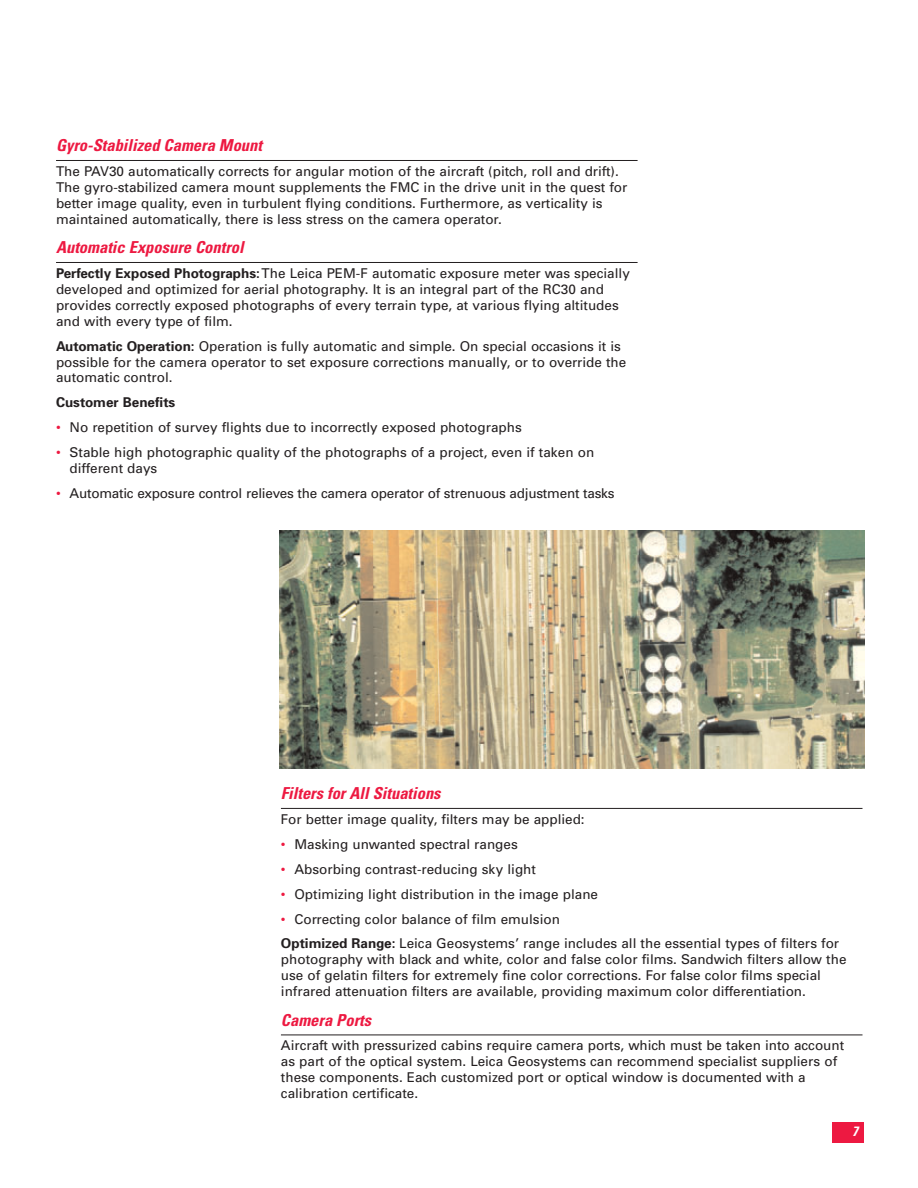
<style>
.page{position:relative;width:918px;height:1188px;background:#fff}
.page>*{position:absolute;margin:0;border:0;box-sizing:border-box;transform-origin:0 0}
.t1{font:italic 700 condensed 16.5px "Univers";color:#ed1941}
.t2{font:13.5px/15.9px "Univers";color:#231f20}
.t3{font:700 13.5px "Univers";color:#231f20}
.t4{font:italic 700 condensed 13.5px "Univers";color:#fff}
.s1{font-weight:700}
.s2{color:#ed1941}
</style>
<div class="page">
<div style="left:833px;top:1123px;width:31px;height:20px;background:#ed1941"></div>
<hr style="left:56px;top:160px;width:582px;height:1px;background:#231f20">
<hr style="left:56px;top:262px;width:582px;height:1px;background:#231f20">
<hr style="left:281px;top:808px;width:581px;height:1px;background:#231f20">
<hr style="left:281px;top:1035px;width:581px;height:1px;background:#231f20">
<img style="left:280px;top:531px;width:584px;height:237px">
<p class="t1" style="left:56px;top:139px;width:208px">Gyro-Stabilized Camera Mount</p>
<p class="t2" style="left:56px;top:165px;width:573px">The PAV30 automatically corrects for angular motion of the aircraft (pitch, roll and drift).<br>The gyro-stabilized camera mount supplements the FMC in the drive unit in the quest for better image quality, even in turbulent flying conditions. Furthermore, as verticality is maintained automatically, there is less stress on the camera operator.</p>
<p class="t1" style="left:56px;top:241px;width:189px">Automatic Exposure Control</p>
<p class="t2" style="left:56px;top:267px;width:575px"><span class="s1">Perfectly Exposed Photographs:</span>The Leica PEM-F automatic exposure meter was specially developed and optimized for aerial photography. It is an integral part of the RC30 and provides correctly exposed photographs of every terrain type, at various flying altitudes and with every type of film.</p>
<p class="t2" style="left:56px;top:339px;width:572px"><span class="s1">Automatic Operation:</span> Operation is fully automatic and simple. On special occasions it is possible for the camera operator to set exposure corrections manually, or to override the automatic control.</p>
<p class="t3" style="left:56px;top:398px;width:121px">Customer Benefits</p>
<p class="t2" style="left:56px;top:421px;width:467px"><span class="s2">•</span> No repetition of survey flights due to incorrectly exposed photographs</p>
<p class="t2" style="left:70px;top:446px;width:526px;text-indent:-14px"><span class="s2">•</span> Stable high photographic quality of the photographs of a project, even if taken on different days</p>
<p class="t2" style="left:56px;top:486px;width:560px"><span class="s2">•</span> Automatic exposure control relieves the camera operator of strenuous adjustment tasks</p>
<p class="t1" style="left:281px;top:787px;width:161px">Filters for All Situations</p>
<p class="t2" style="left:281px;top:812px;width:305px">For better image quality, filters may be applied:</p>
<p class="t2" style="left:281px;top:837px;width:238px"><span class="s2">•</span> Masking unwanted spectral ranges</p>
<p class="t2" style="left:281px;top:862px;width:257px"><span class="s2">•</span> Absorbing contrast-reducing sky light</p>
<p class="t2" style="left:281px;top:887px;width:319px"><span class="s2">•</span> Optimizing light distribution in the image plane</p>
<p class="t2" style="left:281px;top:908px;width:560px;line-height:24.9px"><span class="s2">•</span> Correcting color balance of film emulsion<br><span class="s1">Optimized Range:</span> Leica Geosystems’ range includes all the essential types of filters for</p>
<p class="t2" style="left:281px;top:953px;width:567px">photography with black and white, color and false color films. Sandwich filters allow the use of gelatin filters for extremely fine color corrections. For false color films special infrared attenuation filters are available, providing maximum color differentiation.</p>
<p class="t1" style="left:281px;top:1014px;width:92px">Camera Ports</p>
<p class="t2" style="left:281px;top:1039px;width:565px">Aircraft with pressurized cabins require camera ports, which must be taken into account as part of the optical system. Leica Geosystems can recommend specialist suppliers of these components. Each customized port or optical window is documented with a calibration certificate.</p>
<p class="t4" style="left:852px;top:1127px;width:7px">7</p>
</div>
